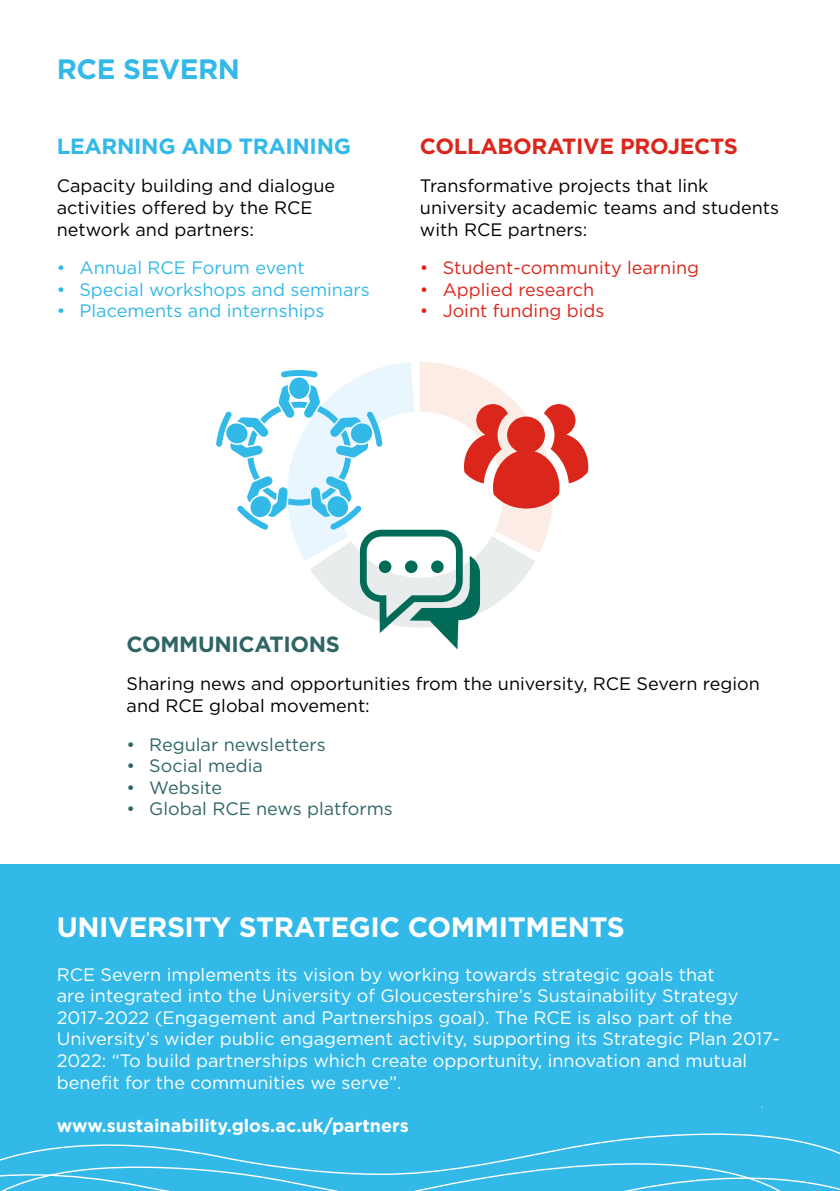
<style>
.page{position:relative;width:840px;height:1191px;background:#fff}
.page>*{position:absolute;margin:0;border:0;box-sizing:border-box;transform-origin:0 0}
.t1{font:700 28px "Gotham";letter-spacing:-.015em;color:#fff}
.t2{font:700 28px "Gotham";letter-spacing:-.015em;color:#32b9e8}
.t3{font:700 22px "Gotham";letter-spacing:-.015em;color:#db261b}
.t4{font:700 22px "Gotham";letter-spacing:-.015em;color:#32b9e8}
.t5{font:700 22px "Gotham";letter-spacing:-.015em;color:#306565}
.t6{font:18px/21.6px "Gotham";color:#fff}
.t7{font:18px/21.6px "Gotham";color:#000}
.t8{font:18px "Gotham";color:#32b9e8}
.t9{font:18px "Gotham";color:#306565}
.t10{font:18px "Gotham";color:#db261b}
.t11{font:700 18px "Gotham";color:#fff}
</style>
<div class="page">
<div style="left:0;top:865px;width:839px;height:326px;background:#32b9e8"></div>
<svg style="left:0;top:1133px;width:800px;height:58px"></svg>
<svg style="left:216px;top:362px;width:372px;height:287px"></svg>
<h1 class="t2" style="left:57px;top:51px;width:185px">RCE SEVERN</h1>
<p class="t4" style="left:57px;top:131px;width:16px">LEAR</p>
<p class="t4" style="left:117px;top:131px;width:138px">NING AND TRA</p>
<p class="t4" style="left:285px;top:131px;width:64px">INING</p>
<p class="t7" style="left:57px;top:175px;width:280px">Capacity building and dialogue activities offered by the RCE network and partners:</p>
<p class="t8" style="left:57px;top:256px;width:249px">• Annual RCE Forum event</p>
<p class="t8" style="left:57px;top:278px;width:314px">• Special workshops and seminars</p>
<p class="t8" style="left:57px;top:299px;width:269px">• Placements and internships</p>
<p class="t3" style="left:420px;top:131px;width:316px">COLLABORATIVE PROJECTS</p>
<p class="t7" style="left:420px;top:175px;width:360px">Transformative projects that link university academic teams and students with RCE</p>
<p class="t7" style="left:507px;top:218px;width:81px">partners:</p>
<p class="t10" style="left:420px;top:256px;width:280px">• Student-community learning</p>
<p class="t10" style="left:420px;top:278px;width:176px">• Applied research</p>
<p class="t10" style="left:420px;top:299px;width:186px">• Joint funding bids</p>
<p class="t5" style="left:126px;top:629px;width:52px">COMMU</p>
<p class="t5" style="left:214px;top:629px;width:124px">NICATIONS</p>
<p class="t7" style="left:126px;top:673px;width:479px">Sharing news and opportunities from the university, RCE</p>
<p class="t7" style="left:636px;top:673px;width:125px">Severn region</p>
<p class="t7" style="left:126px;top:694px;width:52px">and RCE</p>
<p class="t7" style="left:209px;top:694px;width:162px">global movement:</p>
<p class="t9" style="left:126px;top:732px;width:201px">• Regular newsletters</p>
<p class="t9" style="left:126px;top:754px;width:138px">• Social media</p>
<p class="t9" style="left:126px;top:776px;width:97px">• Website</p>
<p class="t9" style="left:126px;top:797px;width:268px">• Global RCE news platforms</p>
<h1 class="t1" style="left:57px;top:909px;width:91px">UNIVERS</h1>
<h1 class="t1" style="left:184px;top:909px;width:437px">ITY STRATEG IC COMM ITMENTS</h1>
<p class="t6" style="left:57px;top:963px;width:13px">RCE</p>
<p class="t6" style="left:57px;top:963px;width:682px;text-indent:44px">Severn implements its vision by working towards strategic goals that are integrated into the University of Gloucestershire’s Sustainability Strategy<br>2017-2022 (Engagement and Partnerships goal). The RCE</p>
<p class="t6" style="left:57px;top:1006px;width:724px;text-indent:520px">is also part of the University’s wider public engagement activity, supporting its Strategic Plan 2017- 2022: “To build partnerships which create opportunity, innovation and mutual benefit for the communities we serve”.</p>
<p class="t11" style="left:57px;top:1113px;width:353px">WWW.SUSTAINABILITY.GLOS.AC.UK/PARTNERS</p>
</div>
